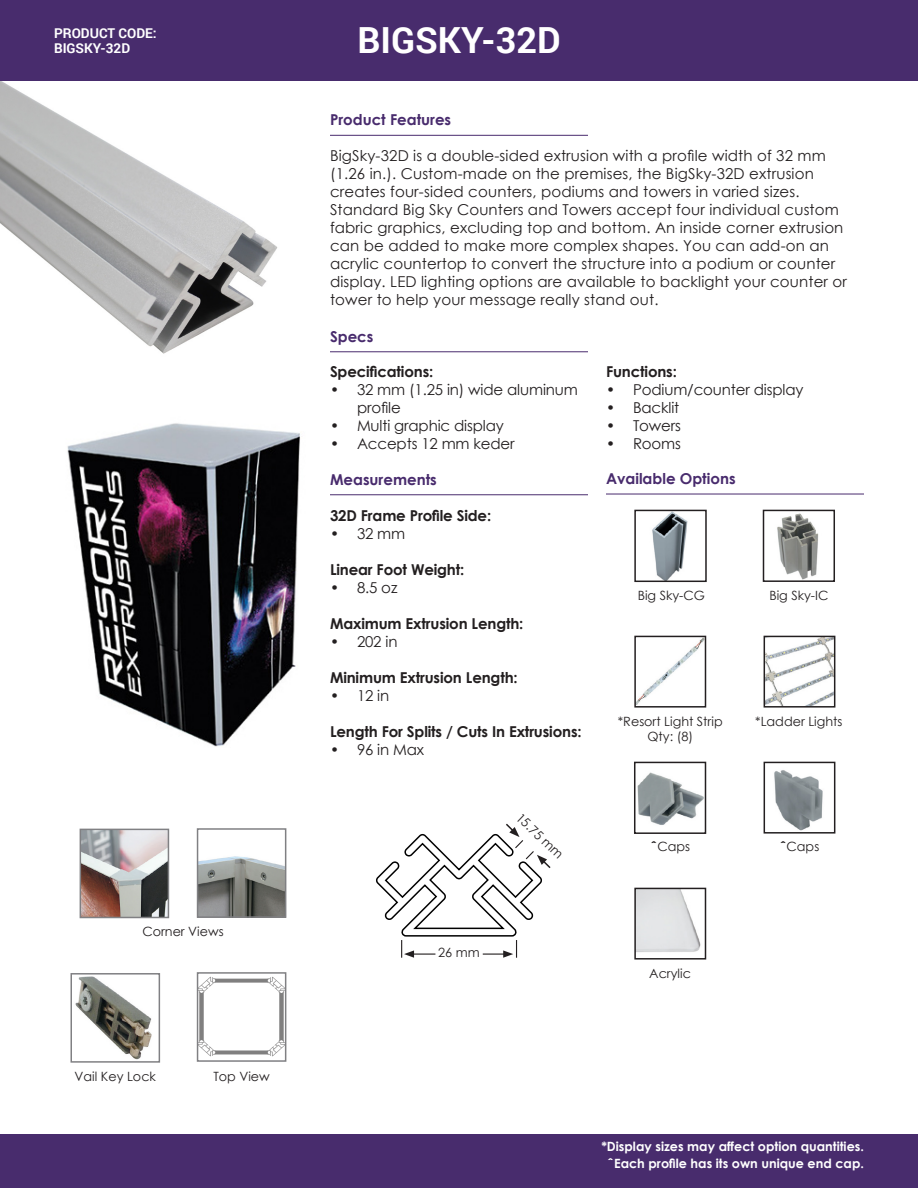
<style>
.page{position:relative;width:918px;height:1188px;background:#fff}
.page>*{position:absolute;margin:0;border:0;box-sizing:border-box;transform-origin:0 0}
.t1{font:700 36px "Roboto";color:#fff}
.t2{font:15px/18px "Century Gothic";letter-spacing:.01em;color:#231f20}
.t3{font:700 15px "Century Gothic";letter-spacing:-.01em;color:#231f20}
.t4{font:15px/18px "Century Gothic";letter-spacing:-.01em;color:#231f20}
.t5{font:700 15px "Century Gothic";color:#482b6d}
.t6{font:700 13.5px "Roboto";color:#fff}
.t7{font:12.75px "Century Gothic";color:#231f20}
.t8{font:700 12.75px "Century Gothic";color:#fff}
.s1{font-weight:700}
</style>
<div class="page">
<div style="left:0;top:0;width:918px;height:81px;background:#482c6d"></div>
<div style="left:0;top:1134px;width:918px;height:54px;background:#482c6d"></div>
<hr style="left:330px;top:135px;width:258px;height:1px;background:#482b6d">
<hr style="left:330px;top:351px;width:258px;height:1px;background:#482b6d">
<hr style="left:330px;top:494px;width:258px;height:1px;background:#482c6d">
<hr style="left:606px;top:494px;width:258px;height:1px;background:#482b6d">
<img style="left:0;top:81px;width:278px;height:273px">
<img style="left:67px;top:423px;width:233px;height:324px">
<img style="left:83px;top:832px;width:83px;height:83px">
<div style="left:80px;top:829px;width:89px;height:89px;border:2px solid #808083"></div>
<img style="left:200px;top:856px;width:83px;height:59px">
<div style="left:197px;top:828px;width:89px;height:90px;border:2px solid #808083"></div>
<img style="left:200px;top:976px;width:83px;height:81px">
<div style="left:197px;top:972px;width:89px;height:90px;border:2px solid #808083"></div>
<img style="left:75px;top:976px;width:77px;height:84px">
<div style="left:70px;top:973px;width:90px;height:90px;border:2px solid #808083"></div>
<img style="left:652px;top:513px;width:36px;height:66px">
<div style="left:634px;top:510px;width:73px;height:72px;border:2px solid #231f20"></div>
<img style="left:637px;top:891px;width:64px;height:61px">
<div style="left:634px;top:888px;width:72px;height:72px;border:2px solid #231f20"></div>
<img style="left:767px;top:639px;width:65px;height:66px">
<div style="left:764px;top:636px;width:71px;height:72px;border:2px solid #231f20"></div>
<img style="left:777px;top:513px;width:42px;height:66px">
<div style="left:763px;top:510px;width:72px;height:72px;border:2px solid #231f20"></div>
<img style="left:637px;top:639px;width:66px;height:66px">
<div style="left:634px;top:636px;width:72px;height:72px;border:2px solid #231f20"></div>
<img style="left:774px;top:770px;width:49px;height:61px">
<div style="left:764px;top:762px;width:71px;height:72px;border:2px solid #231f20"></div>
<img style="left:637px;top:772px;width:66px;height:53px">
<div style="left:634px;top:762px;width:72px;height:72px;border:2px solid #231f20"></div>
<svg style="left:376px;top:823px;width:175px;height:135px"></svg>
<p class="t6" style="left:54px;top:24px;width:104px">PRODUCT CODE:</p>
<p class="t6" style="left:54px;top:39px;width:78px">BIGSKY-32D</p>
<p class="t7" style="left:142px;top:923px;width:83px">Corner Views</p>
<p class="t7" style="left:75px;top:1067px;width:83px">Vail Key Lock</p>
<p class="t7" style="left:213px;top:1067px;width:58px">Top View</p>
<p class="t1" style="left:357px;top:15px;width:205px">BIGSKY-32D</p>
<p class="t5" style="left:330px;top:108px;width:123px">Product Features</p>
<p class="t2" style="left:330px;top:146px;width:519px">BigSky-32D is a double-sided extrusion with a profile width of 32 mm (1.26 in.). Custom-made on the premises, the BigSky-32D extrusion creates four-sided counters, podiums and towers in varied sizes.<br>Standard Big Sky Counters and Towers accept four individual custom fabric graphics, excluding top and bottom. An inside corner extrusion can be added to make more complex shapes. You can add-on an acrylic countertop to convert the structure into a podium or counter display. LED lighting options are available to backlight your counter or tower to help your message really stand out.</p>
<p class="t5" style="left:330px;top:325px;width:45px">Specs</p>
<p class="t3" style="left:330px;top:360px;width:105px">Specifications:</p>
<p class="t4" style="left:357px;top:381px;width:222px;text-indent:-27px">• 32 mm (1.25 in) wide aluminum profile</p>
<p class="t4" style="left:330px;top:417px;width:175px">• Multi graphic display</p>
<p class="t4" style="left:330px;top:435px;width:186px">• Accepts 12 mm keder</p>
<p class="t3" style="left:606px;top:360px;width:72px">Functions:</p>
<p class="t4" style="left:606px;top:381px;width:199px">• Podium/counter display</p>
<p class="t4" style="left:606px;top:399px;width:75px">• Backlit</p>
<p class="t2" style="left:606px;top:417px;width:77px">• Towers</p>
<p class="t2" style="left:606px;top:435px;width:77px">• Rooms</p>
<p class="t5" style="left:330px;top:468px;width:108px">Measurements</p>
<p class="t5" style="left:606px;top:467px;width:131px">Available Options</p>
<p class="t3" style="left:330px;top:504px;width:163px">32D Frame Profile Side:</p>
<p class="t2" style="left:330px;top:524px;width:77px">• 32 mm</p>
<p class="t3" style="left:330px;top:558px;width:136px">Linear Foot Weight:</p>
<p class="t2" style="left:330px;top:578px;width:69px">• 8.5 oz</p>
<p class="t3" style="left:330px;top:612px;width:195px">Maximum Extrusion Length:</p>
<p class="t2" style="left:330px;top:632px;width:69px">• 202 in</p>
<p class="t3" style="left:330px;top:666px;width:189px">Minimum Extrusion Length:</p>
<p class="t2" style="left:330px;top:686px;width:61px">• 12 in</p>
<p class="t3" style="left:330px;top:720px;width:253px">Length For Splits / Cuts In Extrusions:</p>
<p class="t2" style="left:330px;top:740px;width:96px">• 96 in Max</p>
<p class="t7" style="left:638px;top:587px;width:69px">Big Sky-CG</p>
<p class="t7" style="left:618px;top:713px;width:106px">*Resort Light Strip</p>
<p class="t7" style="left:647px;top:728px;width:47px">Qty: (8)</p>
<p class="t7" style="left:769px;top:587px;width:61px">Big Sky-IC</p>
<p class="t7" style="left:755px;top:713px;width:89px">*Ladder Lights</p>
<p class="t7" style="left:438px;top:943px;width:43px">26 mm</p>
<p class="t7" style="left:525px;top:809px;width:61px;rotate:44deg">15.75 mm</p>
<p class="t7" style="left:651px;top:837px;width:41px"><span class="s1">ˆ</span>Caps</p>
<p class="t7" style="left:780px;top:837px;width:41px"><span class="s1">ˆ</span>Caps</p>
<p class="t7" style="left:649px;top:964px;width:43px">Acrylic</p>
<p class="t8" style="left:601px;top:1136px;width:264px">*Display sizes may affect option quantities.</p>
<p class="t8" style="left:607px;top:1154px;width:258px">ˆEach profile has its own unique end cap.</p>
</div>
